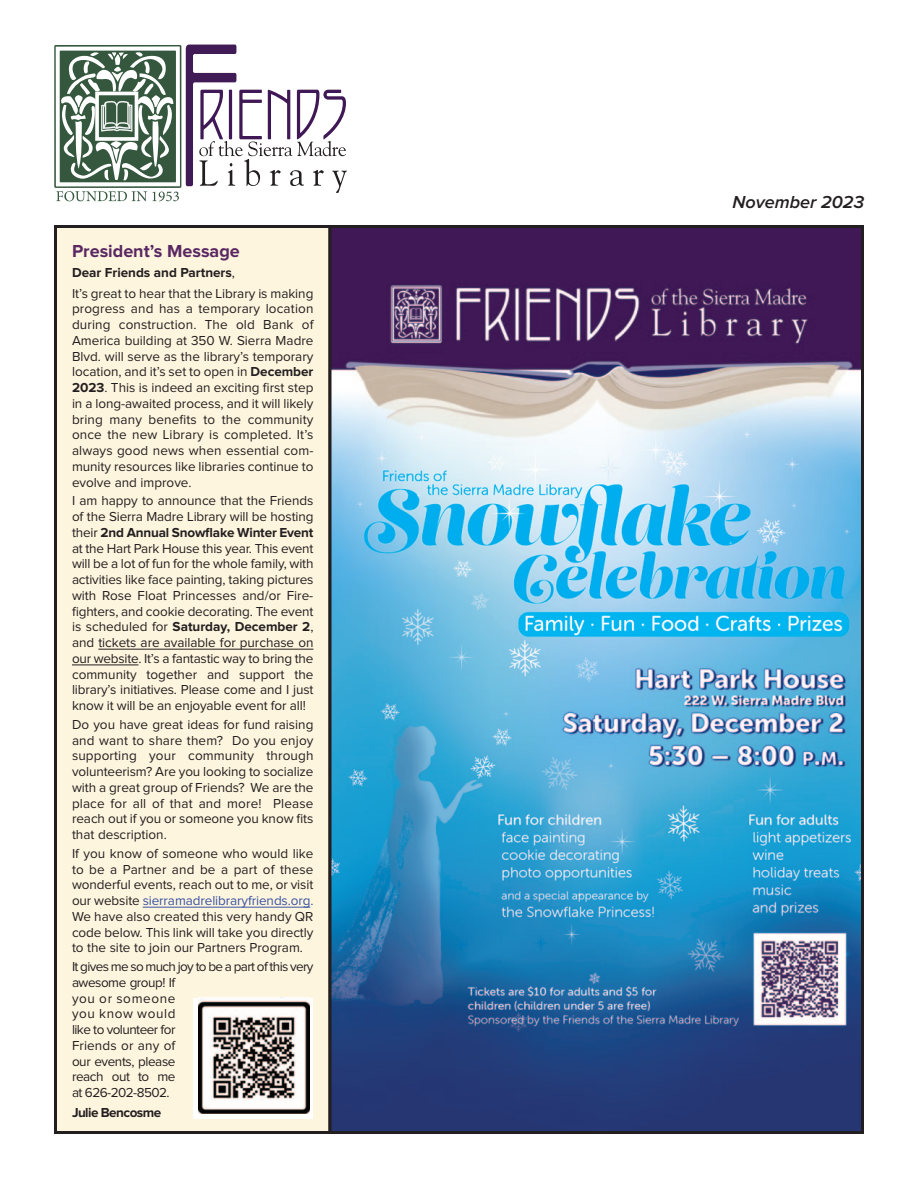
<style>
.page{position:relative;width:918px;height:1188px;background:#fff}
.page>*{position:absolute;margin:0;border:0;box-sizing:border-box;transform-origin:0 0}
.t1{font:700 18px "Proxima Nova";color:#592862}
.t2{font:italic 600 18px "Proxima Nova";color:#231f20}
.t3{font:13.5px/15.8px "Proxima Nova";letter-spacing:-.005em;color:#231f20;text-align:justify}
.t4{font:13.5px/15.8px "Proxima Nova";letter-spacing:-.035em;color:#231f20}
.t5{font:700 13.5px "Proxima Nova";color:#231f20}
.t6{font:700 13.5px "Proxima Nova";letter-spacing:-.04em;color:#231f20}
.s1{font-weight:400}
.s2{font-weight:700}
.s3{color:#3853a3}
</style>
<div class="page">
<svg style="left:54px;top:45px;width:293px;height:156px"></svg>
<div style="left:56px;top:226px;width:274px;height:907px;background:#fef5de"></div>
<div style="left:54px;top:225px;width:278px;height:909px;border:3px solid #231f20"></div>
<hr style="left:98px;top:649px;width:215px;height:1px;background:#231f20">
<hr style="left:72px;top:665px;width:66px;height:1px;background:#231f20">
<hr style="left:143px;top:907px;width:167px;height:1px;background:#3853a3">
<img style="left:332px;top:229px;width:528px;height:901px">
<div style="left:328px;top:225px;width:536px;height:909px;border:3px solid #231f20"></div>
<div style="left:194px;top:998px;width:120px;height:120px;background:#fff"></div>
<img style="left:198px;top:999px;width:112px;height:115px">
<p class="t1" style="left:72px;top:245px;width:169px">President’s Message</p>
<p class="t5" style="left:72px;top:268px;width:165px">Dear Friends and Partners<span class="s1">,</span></p>
<p class="t3" style="left:72px;top:287px;width:243px">It’s great to hear that the Library is making progress and has a temporary location during construction. The old Bank of America building at 350 W. Sierra Madre Blvd. will serve as the library’s temporary location, and it’s set to open in <span class="s2">December 2023</span>. This is indeed an exciting first step in a long-awaited process, and it will likely bring many benefits to the community once the new Library is completed. It’s always good news when essential com - munity resources like libraries continue to evolve and improve.</p>
<p class="t3" style="left:72px;top:494px;width:243px">I am happy to announce that the Friends of the Sierra Madre Library will be hosting their <span class="s2">2nd Annual Snowflake Winter Event </span>at the Hart Park House this year. This event will be a lot of fun for the whole family, with activities like face painting, taking pictures with Rose Float Princesses and/or Fire - fighters, and cookie decorating. The event is scheduled for <span class="s2">Saturday, December 2</span>, and tickets are available for purchase on our website. It’s a fantastic way to bring the community together and support the library’s initiatives. Please come and I just know it will be an enjoyable event for all!</p>
<p class="t3" style="left:72px;top:718px;width:243px">Do you have great ideas for fund raising and want to share them? Do you enjoy supporting your community through volun teerism? Are you looking to socialize with a great group of Friends? We are the place for all of that and more! Please reach out if you or someone you know fits that description.</p>
<p class="t3" style="left:72px;top:847px;width:243px">If you know of someone who would like to be a Partner and be a part of these wonderful events, reach out to me, or visit our website <span class="s3">sierramadrelibraryfriends.org.<br></span>We have also created this very handy QR code below. This link will take you directly to the site to join our Partners Program.</p>
<p class="t4" style="left:72px;top:960px;width:243px">It gives me so much joy to be a part of this very awesome group! If<br>you or someone<br>you know would<br>like to volunteer for<br>Friends or any of<br>our events, please<br>reach out to me<br>at 626-202-8502.</p>
<p class="t6" style="left:72px;top:1108px;width:91px">Julie Bencosme</p>
<p class="t2" style="left:732px;top:191px;width:133px">November 2023</p>
</div>
